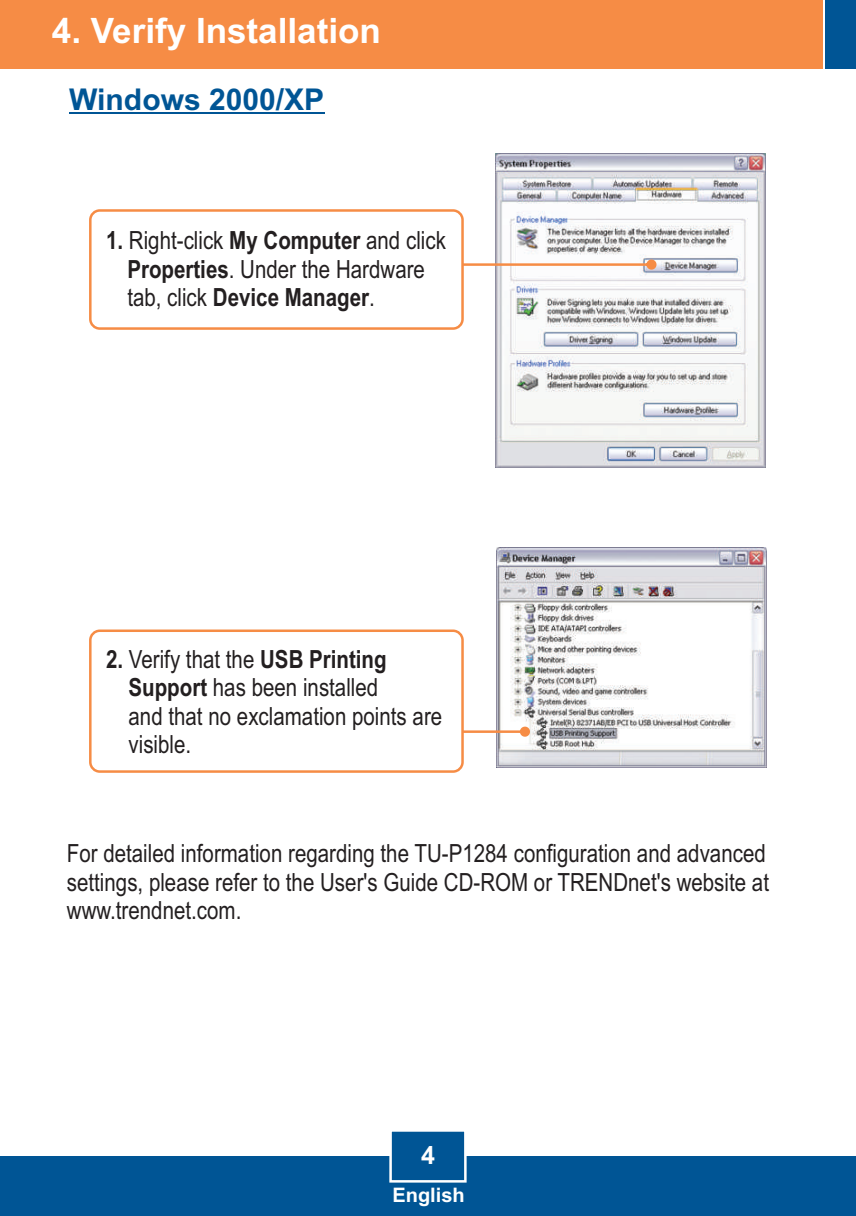
<style>
.page{position:relative;width:856px;height:1216px;background:#fff}
.page>*{position:absolute;margin:0;border:0;box-sizing:border-box;transform-origin:0 0}
.t1{font:700 35px "Arial";color:#fff}
.t2{font:700 30px "Arial";color:#005595}
.t3{font:25px/28.5px "Arial Narrow";color:#231f20}
.t4{font:700 25px "Arial";color:#fff}
.t5{font:700 20px "Arial";color:#fff}
.s1{font-weight:700}
</style>
<div class="page">
<img style="left:495px;top:153px;width:270px;height:314px">
<img style="left:496px;top:547px;width:270px;height:220px">
<div style="left:0;top:1155px;width:855px;height:60px;background:#005595"></div>
<div style="left:0;top:0;width:822px;height:68px;background:#f68c45"></div>
<div style="left:825px;top:0;width:30px;height:68px;background:#005595"></div>
<svg style="left:463px;top:726px;width:66px;height:10px"></svg>
<svg style="left:463px;top:259px;width:193px;height:10px"></svg>
<svg style="left:388px;top:1131px;width:79px;height:52px"></svg>
<div style="left:89px;top:629px;width:374px;height:143px;background:#fff;border:3px solid #f68c45;border-radius:9px"></div>
<div style="left:89px;top:209px;width:374px;height:121px;background:#fff;border:3px solid #f68c45;border-radius:9px"></div>
<hr style="left:69px;top:113px;width:255px;height:1px;background:#005595">
<h1 class="t1" style="left:52px;top:18px;width:330px">4. Verify Installation</h1>
<p class="t2" style="left:69px;top:88px;width:256px">Windows 2000/XP</p>
<p class="t3" style="left:127px;top:228px;width:320px;text-indent:-21px"><span class="s1">1.</span> Right-click <span class="s1">My Computer</span> and click<br><span class="s1">Properties</span>. Under the Hardware tab, click <span class="s1">Device Manager</span>.</p>
<p class="t3" style="left:128px;top:646px;width:315px;text-indent:-22px"><span class="s1">2.</span> Verify that the <span class="s1">USB Printing<br>Support</span> has been installed<br>and that no exclamation points are visible.</p>
<p class="t3" style="left:67px;top:841px;width:703px">For detailed information regarding the TU-P1284 configuration and advanced settings, please refer to the User's Guide CD-ROM or TRENDnet's website at www.trendnet.com.</p>
<p class="t4" style="left:421px;top:1145px;width:15px">4</p>
<p class="t5" style="left:392px;top:1187px;width:74px">English</p>
</div>
